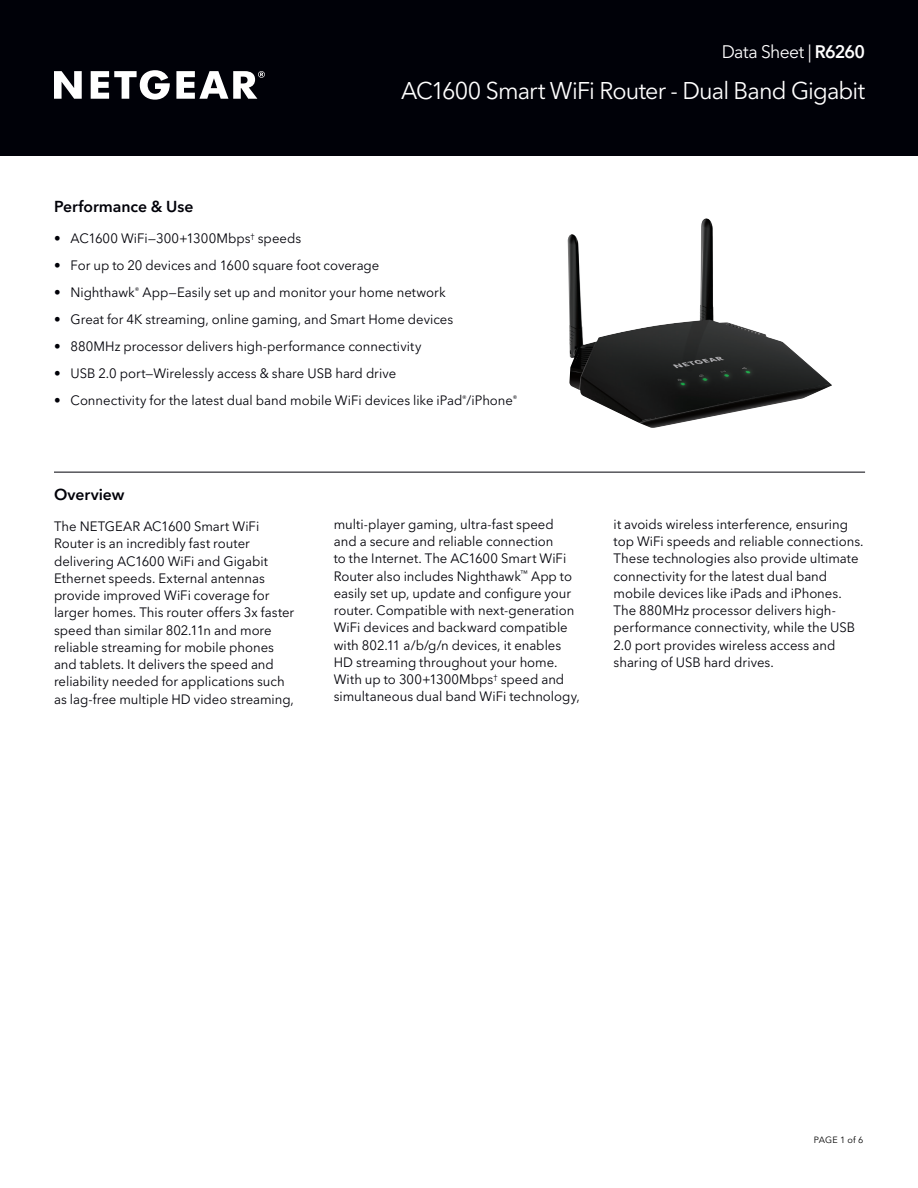
<style>
.page{position:relative;width:918px;height:1188px;background:#fff}
.page>*{position:absolute;margin:0;border:0;box-sizing:border-box;transform-origin:0 0}
.t1{font:24px "Avenir Next LT Pro";letter-spacing:-.04em;color:#fff}
.t2{font:18px "Avenir Next LT Pro";letter-spacing:-.03em;color:#fff}
.Sub_Heads{font:600 15.75px "Avenir Next LT Pro";color:#000108}
.Sub_Heads_Red_with_R{font:600 15.75px "Avenir Next LT Pro";color:#000108}
.Feature_bullets{font:13.5px/17.2px "Avenir Next LT Pro";color:#000108}
.t3{font:9px "Avenir Next LT Pro";letter-spacing:.015em;color:#000001}
.s1{font-weight:600}
</style>
<div class="page">
<div style="left:0;top:0;width:918px;height:156px;background:#000108"></div>
<svg style="left:54px;top:70px;width:211px;height:30px"></svg>
<hr style="left:54px;top:472px;width:811px;height:1px;background:#000108">
<img style="left:568px;top:218px;width:264px;height:210px">
<h2 class="t2" style="left:722px;top:41px;width:145px">Data Sheet | <span class="s1">R6260</span></h2>
<p class="Sub_Heads" style="left:54px;top:196px;width:141px">Performance &amp; Use</p>
<h1 class="t1" style="left:401px;top:76px;width:465px">AC1600 Smart WiFi Router - Dual Band Gigabit</h1>
<p class="Feature_bullets" style="left:54px;top:230px;width:249px">• AC1600 WiFi—300+1300Mbps<sup>†</sup> speeds</p>
<p class="Feature_bullets" style="left:54px;top:257px;width:327px">• For up to 20 devices and 1600 square foot coverage</p>
<p class="Feature_bullets" style="left:54px;top:284px;width:393px">• Nighthawk<sup>®</sup> App—Easily set up and monitor your home network</p>
<p class="Feature_bullets" style="left:54px;top:311px;width:401px">• Great for 4K streaming, online gaming, and Smart Home devices</p>
<p class="Feature_bullets" style="left:54px;top:338px;width:369px">• 880MHz processor delivers high-performance connectivity</p>
<p class="Feature_bullets" style="left:54px;top:365px;width:344px">• USB 2.0 port—Wirelessly access &amp; share USB hard drive</p>
<p class="Feature_bullets" style="left:54px;top:392px;width:465px">• Connectivity for the latest dual band mobile WiFi devices like iPad<sup>®</sup>/iPhone<sup>®</sup></p>
<p class="Sub_Heads_Red_with_R" style="left:54px;top:484px;width:72px">Overview</p>
<p class="Feature_bullets" style="left:54px;top:518px;width:242px">The NETGEAR AC1600 Smart WiFi Router is an incredibly fast router delivering AC1600 WiFi and Gigabit Ethernet speeds. External antennas provide improved WiFi coverage for larger homes. This router offers 3x faster speed than similar 802.11n and more reliable streaming for mobile phones and tablets. It delivers the speed and reliability needed for applications such as lag-free multiple HD video streaming,</p>
<p class="Feature_bullets" style="left:334px;top:516px;width:248px">multi-player gaming, ultra-fast speed and a secure and reliable connection<br>to the Internet. The AC1600 Smart WiFi Router also includes Nighthawk<sup>™</sup> App to easily set up, update and configure your router. Compatible with next-generation WiFi devices and backward compatible with 802.11 a/b/g/n devices, it enables HD streaming throughout your home.<br>With up to 300+1300Mbps<sup>†</sup> speed and simultaneous dual band WiFi technology,</p>
<p class="Feature_bullets" style="left:614px;top:516px;width:252px">it avoids wireless interference, ensuring top WiFi speeds and reliable connections.<br>These technologies also provide ultimate connectivity for the latest dual band mobile devices like iPads and iPhones.<br>The 880MHz processor delivers high&shy;performance connectivity, while the USB 2.0 port provides wireless access and sharing of USB hard drives.</p>
<p class="t3" style="left:814px;top:1134px;width:51px">PAGE 1 of 6</p>
</div>
